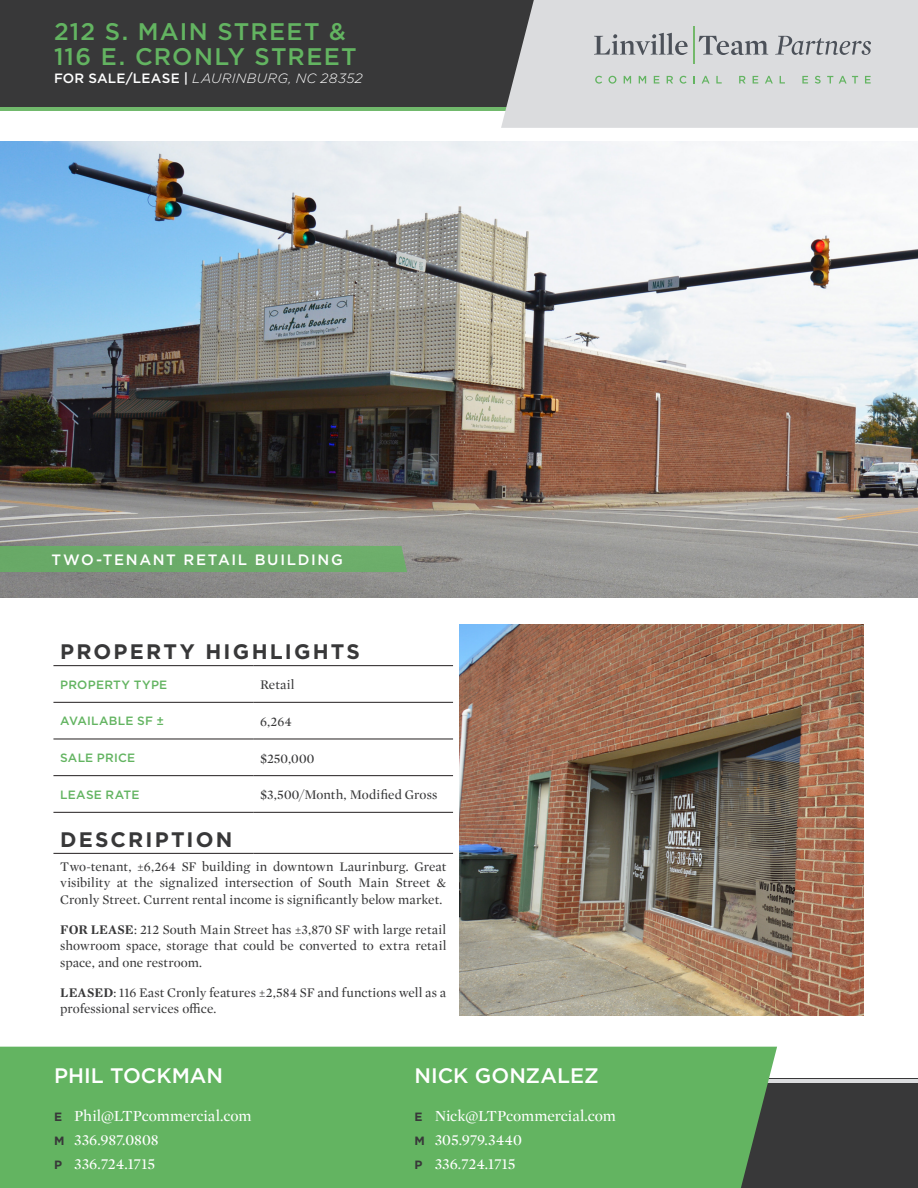
<style>
.page{position:relative;width:918px;height:1188px;background:#fff}
.page>*{position:absolute;margin:0;border:0;box-sizing:border-box;transform-origin:0 0}
.t1{font:500 24px/25.5px "Gotham";letter-spacing:.05em;color:#63b461}
.t2{font:700 21px "Gotham";letter-spacing:.105em;color:#383839}
.t3{font:500 21px "Gotham";color:#fff}
.t4{font:15.75px/24px "Mercury Display";letter-spacing:-.005em;color:#fff}
.t5{font:500 15px "Gotham";letter-spacing:.115em;color:#fff}
.t6{font:13.5px/16.5px "Mercury Display";letter-spacing:.005em;color:#383839;text-align:justify}
.t7{font:italic 300 13.5px "Gotham";letter-spacing:.025em;color:#fff}
.t8{font:500 12px "Gotham";letter-spacing:.02em;color:#63b461}
.s1{font-weight:500;font-style:normal}
.s2{font-weight:700}
.s3{font-family:"Gotham";font-weight:700;font-size:12px;color:#383839}
</style>
<div class="page">
<div style="left:0;top:1079px;width:918px;height:109px;background:#383839"></div>
<div style="left:0;top:0;width:918px;height:110px;background:#383839"></div>
<hr style="left:0;top:107px;width:918px;height:3px;background:#71b96c">
<div style="left:501px;top:0;width:417px;height:128px;background:#dbdcde"></div>
<svg style="left:594px;top:33px;width:94px;height:22px;background:#b1b3b7"></svg>
<hr style="left:693px;top:26px;width:1px;height:38px;background:#73b86a">
<svg style="left:699px;top:36px;width:69px;height:19px"></svg>
<svg style="left:775px;top:36px;width:96px;height:19px;background:#b5b7ba"></svg>
<svg style="left:595px;top:76px;width:7px;height:8px"></svg>
<svg style="left:608px;top:76px;width:8px;height:8px"></svg>
<svg style="left:624px;top:76px;width:7px;height:8px"></svg>
<svg style="left:639px;top:76px;width:7px;height:8px"></svg>
<svg style="left:654px;top:76px;width:5px;height:8px"></svg>
<svg style="left:667px;top:76px;width:6px;height:8px"></svg>
<svg style="left:680px;top:76px;width:7px;height:8px"></svg>
<svg style="left:693px;top:76px;width:2px;height:8px"></svg>
<svg style="left:702px;top:76px;width:8px;height:8px"></svg>
<svg style="left:716px;top:76px;width:6px;height:8px"></svg>
<svg style="left:739px;top:76px;width:7px;height:8px"></svg>
<svg style="left:753px;top:76px;width:5px;height:8px"></svg>
<svg style="left:765px;top:76px;width:8px;height:8px"></svg>
<svg style="left:780px;top:76px;width:5px;height:8px"></svg>
<svg style="left:802px;top:76px;width:6px;height:8px"></svg>
<svg style="left:815px;top:76px;width:6px;height:8px"></svg>
<svg style="left:827px;top:76px;width:6px;height:8px"></svg>
<svg style="left:839px;top:76px;width:19px;height:8px"></svg>
<svg style="left:865px;top:76px;width:6px;height:8px"></svg>
<hr style="left:0;top:1079px;width:918px;height:3px;background:#dbdcde">
<div style="left:0;top:1047px;width:777px;height:141px;background:#63b461"></div>
<img style="left:0;top:142px;width:918px;height:455px">
<img style="left:459px;top:624px;width:405px;height:391px">
<hr style="left:53px;top:702px;width:200px;height:1px;background:#231f20">
<hr style="left:253px;top:702px;width:200px;height:1px;background:#231f20">
<hr style="left:53px;top:739px;width:200px;height:1px;background:#231f20">
<hr style="left:253px;top:739px;width:200px;height:1px;background:#231f20">
<hr style="left:53px;top:775px;width:200px;height:1px;background:#231f20">
<hr style="left:253px;top:775px;width:200px;height:1px;background:#231f20">
<hr style="left:53px;top:812px;width:200px;height:1px;background:#231f20">
<hr style="left:253px;top:812px;width:200px;height:1px;background:#231f20">
<hr style="left:53px;top:665px;width:200px;height:1px;background:#231f20">
<hr style="left:253px;top:665px;width:200px;height:1px;background:#231f20">
<hr style="left:53px;top:853px;width:200px;height:1px;background:#231f20">
<hr style="left:253px;top:853px;width:200px;height:1px;background:#231f20">
<div style="left:0;top:546px;width:407px;height:26px;background:#6bac69"></div>
<h1 class="t1" style="left:54px;top:18px;width:304px">212 S. MAIN STREET &amp;<br>116 E. CRONLY STREET</h1>
<p class="t7" style="left:54px;top:70px;width:310px"><span class="s1">FOR SALE/LEASE |</span> LAURINBURG, NC 28352</p>
<p class="t5" style="left:52px;top:550px;width:293px">TWO-TENANT RETAIL BUILDING</p>
<p class="t2" style="left:60px;top:638px;width:301px">PROPERTY HIGHLIGHTS</p>
<p class="t8" style="left:60px;top:677px;width:109px">PROPERTY TYPE</p>
<p class="t6" style="left:260px;top:676px;width:36px">Retail</p>
<p class="t8" style="left:60px;top:713px;width:105px">AVAILABLE SF ±</p>
<p class="t6" style="left:260px;top:713px;width:33px">6,264</p>
<p class="t8" style="left:60px;top:750px;width:77px">SALE PRICE</p>
<p class="t6" style="left:260px;top:749px;width:56px">$250,000</p>
<p class="t8" style="left:60px;top:787px;width:81px">LEASE RATE</p>
<p class="t6" style="left:260px;top:786px;width:179px">$3,500/Month, Modified Gross</p>
<p class="t2" style="left:60px;top:825px;width:174px">DESCRIPTION</p>
<p class="t6" style="left:60px;top:858px;width:388px">Two-tenant, ±6,264 SF building in downtown Laurinburg. Great visibility at the signalized intersection of South Main Street &amp; Cronly Street. Current rental income is significantly below market.</p>
<p class="t6" style="left:60px;top:921px;width:388px"><span class="s2">FOR LEASE</span>: 212 South Main Street has ±3,870 SF with large retail showroom space, storage that could be converted to extra retail space, and one restroom.</p>
<p class="t6" style="left:60px;top:984px;width:388px"><span class="s2">LEASED</span>: 116 East Cronly features ±2,584 SF and functions well as a professional services office.</p>
<p class="t3" style="left:54px;top:1062px;width:171px">PHIL TOCKMAN</p>
<p class="t4" style="left:54px;top:1103px;width:199px"><span class="s3">E</span> Phil@LTPcommercial.com<br><span class="s3">M</span> 336.987.0808<br><span class="s3">P</span> 336.724.1715</p>
<p class="t3" style="left:414px;top:1062px;width:186px">NICK GONZALEZ</p>
<p class="t4" style="left:414px;top:1103px;width:203px"><span class="s3">E</span> Nick@LTPcommercial.com<br><span class="s3">M</span> 305.979.3440<br><span class="s3">P</span> 336.724.1715</p>
</div>
